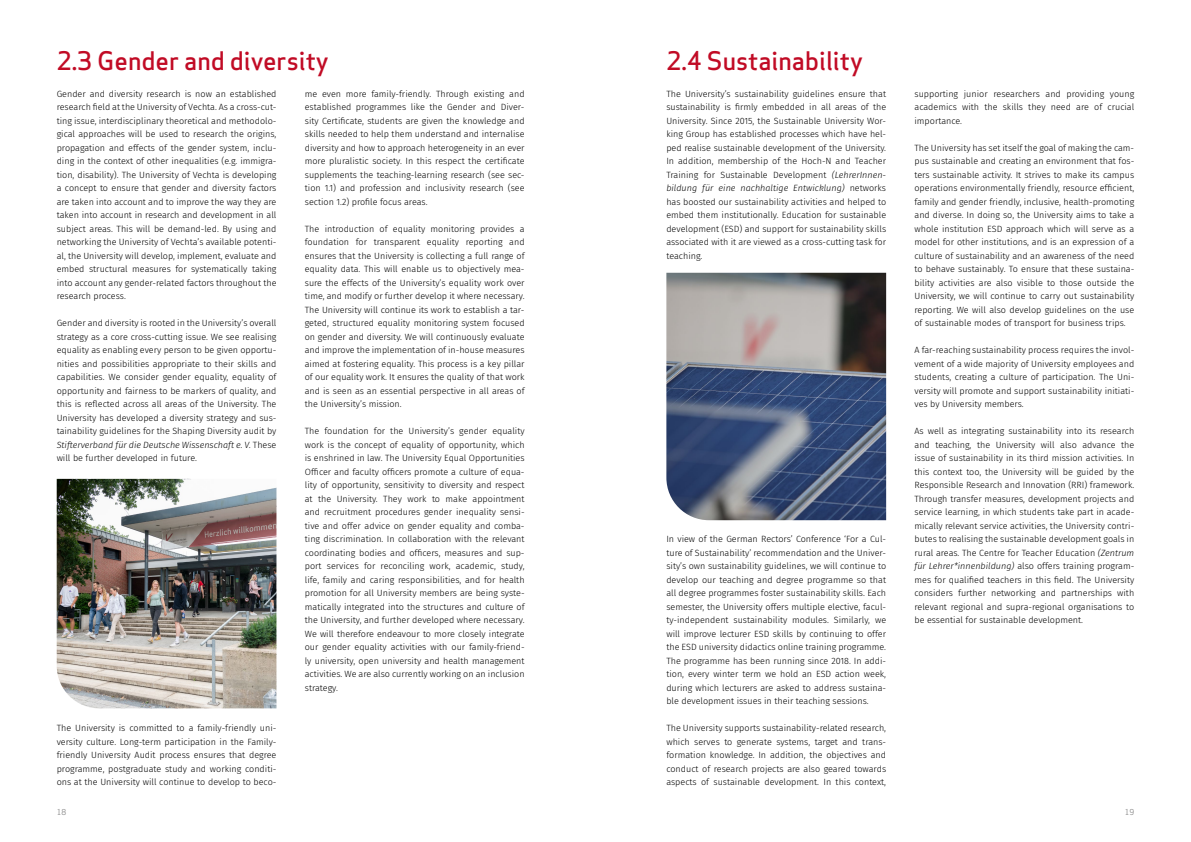
<style>
.page{position:relative;width:1191px;height:842px;background:#fff}
.page>*{position:absolute;margin:0;border:0;box-sizing:border-box;transform-origin:0 0}
.t1{font:500 25px "Apex Sans";color:#c10b25}
.t2{font:300 9px/13.5px "Fira Sans";color:#000;text-align:justify}
.t3{font:8px "Apex Sans";color:#878787}
.s1{font-style:italic}
</style>
<div class="page">
<img style="left:57px;top:479px;width:219px;height:229px">
<img style="left:666px;top:273px;width:220px;height:247px">
<h1 class="t1" style="left:57px;top:38px;width:274px">2.3 Gender and diversity</h1>
<p class="t2" style="left:57px;top:87px;width:221px">Gender and diversity research is now an established research field at the University of Vechta. As a cross-cut&shy;ting issue, interdisciplinary theoretical and methodolo&shy;gical approaches will be used to research the origins, propagation and effects of the gender system, inclu&shy;ding in the context of other inequalities (e.g. immigra&shy;tion, disability). The University of Vechta is developing a concept to ensure that gender and diversity factors are taken into account and to improve the way they are taken into account in research and development in all subject areas. This will be demand-led. By using and networking the University of Vechta’s available potenti&shy;al, the University will develop, implement, evaluate and embed structural measures for systematically taking into account any gender-related factors throughout the research process.</p>
<p class="t2" style="left:57px;top:316px;width:221px">Gender and diversity is rooted in the University’s overall strategy as a core cross-cutting issue. We see realising equality as enabling every person to be given opportu&shy;nities and possibilities appropriate to their skills and capabilities. We consider gender equality, equality of opportunity and fairness to be markers of quality, and this is reflected across all areas of the University. The University has developed a diversity strategy and sus&shy;tainability guidelines for the Shaping Diversity audit by <span class="s1">Stifterverband für die Deutsche Wissenschaft e. V.</span> These will be further developed in future.</p>
<p class="t2" style="left:305px;top:87px;width:221px">me even more family-friendly. Through existing and established programmes like the Gender and Diver&shy;sity Certificate, students are given the knowledge and skills needed to help them understand and internalise diversity and how to approach heterogeneity in an ever more pluralistic society. In this respect the certificate supplements the teaching-learning research (see sec&shy;tion 1.1) and profession and inclusivity research (see section 1.2) profile focus areas.</p>
<p class="t2" style="left:305px;top:222px;width:221px">The introduction of equality monitoring provides a foundation for transparent equality reporting and ensures that the University is collecting a full range of equality data. This will enable us to objectively mea&shy;sure the effects of the University’s equality work over time, and modify or further develop it where necessary.<br>The University will continue its work to establish a tar&shy;geted, structured equality monitoring system focused on gender and diversity. We will continuously evaluate and improve the implementation of in-house measures aimed at fostering equality. This process is a key pillar of our equality work. It ensures the quality of that work and is seen as an essential perspective in all areas of the University’s mission.</p>
<p class="t2" style="left:305px;top:424px;width:221px">The foundation for the University’s gender equality work is the concept of equality of opportunity, which is enshrined in law. The University Equal Opportunities Officer and faculty officers promote a culture of equa&shy;lity of opportunity, sensitivity to diversity and respect at the University. They work to make appointment and recruitment procedures gender inequality sensi&shy;tive and offer advice on gender equality and comba&shy;ting discrimination. In collaboration with the relevant coordinating bodies and officers, measures and sup&shy;port services for reconciling work, academic, study, life, family and caring responsibilities, and for health promotion for all University members are being syste&shy;matically integrated into the structures and culture of the University, and further developed where necessary.<br>We will therefore endeavour to more closely integrate our gender equality activities with our family-friend&shy;ly university, open university and health management activities. We are also currently working on an inclusion strategy.</p>
<p class="t2" style="left:57px;top:721px;width:221px">The University is committed to a family-friendly uni&shy;versity culture. Long-term participation in the Family&shy;friendly University Audit process ensures that degree programme, postgraduate study and working conditi&shy;ons at the University will continue to develop to beco-</p>
<h1 class="t1" style="left:666px;top:38px;width:198px">2.4 Sustainability</h1>
<p class="t2" style="left:666px;top:87px;width:221px">The University’s sustainability guidelines ensure that sustainability is firmly embedded in all areas of the University. Since 2015, the Sustainable University Wor&shy;king Group has established processes which have hel&shy;ped realise sustainable development of the University.<br>In addition, membership of the Hoch-N and Teacher Training for Sustainable Development <span class="s1">(LehrerInnen&shy;bildung für eine nachhaltige Entwicklung)</span> networks has boosted our sustainability activities and helped to embed them institutionally. Education for sustainable development (ESD) and support for sustainability skills associated with it are viewed as a cross-cutting task for teaching.</p>
<p class="t2" style="left:666px;top:532px;width:221px">In view of the German Rectors’ Conference ‘For a Cul&shy;ture of Sustainability’ recommendation and the Univer&shy;sity’s own sustainability guidelines, we will continue to develop our teaching and degree programme so that all degree programmes foster sustainability skills. Each semester, the University offers multiple elective, facul&shy;ty-independent sustainability modules. Similarly, we will improve lecturer ESD skills by continuing to offer the ESD university didactics online training programme.<br>The programme has been running since 2018. In addi&shy;tion, every winter term we hold an ESD action week, during which lecturers are asked to address sustaina&shy;ble development issues in their teaching sessions.</p>
<p class="t2" style="left:666px;top:721px;width:221px">The University supports sustainability-related research, which serves to generate systems, target and trans&shy;formation knowledge. In addition, the objectives and conduct of research projects are also geared towards aspects of sustainable development. In this context,</p>
<p class="t2" style="left:914px;top:87px;width:221px">supporting junior researchers and providing young academics with the skills they need are of crucial importance.</p>
<p class="t2" style="left:914px;top:141px;width:221px">The University has set itself the goal of making the cam&shy;pus sustainable and creating an environment that fos&shy;ters sustainable activity. It strives to make its campus operations environmentally friendly, resource efficient, family and gender friendly, inclusive, health-promoting and diverse. In doing so, the University aims to take a whole institution ESD approach which will serve as a model for other institutions, and is an expression of a culture of sustainability and an awareness of the need to behave sustainably. To ensure that these sustaina&shy;bility activities are also visible to those outside the University, we will continue to carry out sustainability reporting. We will also develop guidelines on the use of sustainable modes of transport for business trips.</p>
<p class="t2" style="left:914px;top:343px;width:221px">A far-reaching sustainability process requires the invol&shy;vement of a wide majority of University employees and students, creating a culture of participation. The Uni&shy;versity will promote and support sustainability initiati&shy;ves by University members.</p>
<p class="t2" style="left:914px;top:424px;width:221px">As well as integrating sustainability into its research and teaching, the University will also advance the issue of sustainability in its third mission activities. In this context too, the University will be guided by the Responsible Research and Innovation (RRI) framework.<br>Through transfer measures, development projects and service learning, in which students take part in acade&shy;mically relevant service activities, the University contri&shy;butes to realising the sustainable development goals in rural areas. The Centre for Teacher Education <span class="s1">(Zentrum für Lehrer*innenbildung)</span> also offers training program&shy;mes for qualified teachers in this field. The University considers further networking and partnerships with relevant regional and supra-regional organisations to be essential for sustainable development.</p>
<p class="t3" style="left:57px;top:806px;width:11px">18</p>
<p class="t3" style="left:1124px;top:805px;width:11px">19</p>
</div>
